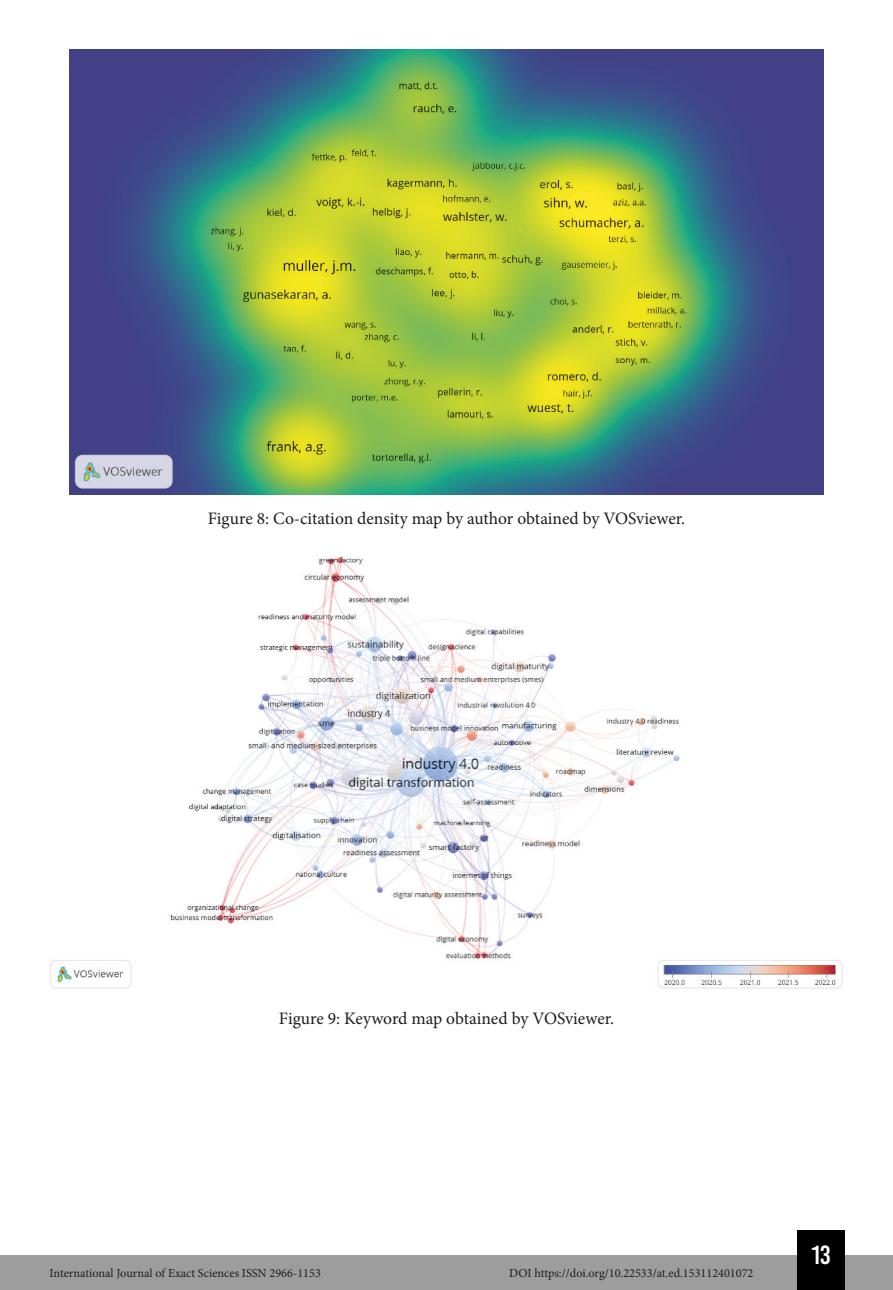
<style>
.page{position:relative;width:893px;height:1290px;background:#fff}
.page>*{position:absolute;margin:0;border:0;box-sizing:border-box;transform-origin:0 0}
.t1{font:26.25px "Bebas Kai";color:#fff}
.Info_Imagem{font:17.5px "Minion Pro";color:#1d1d1b}
.t2{font:12.25px "Minion Pro";color:#1d1d1b}
</style>
<div class="page">
<div style="left:0;top:1255px;width:893px;height:35px;background:#9d9d9d"></div>
<div style="left:797px;top:1230px;width:48px;height:60px;background:#000"></div>
<img style="left:70px;top:50px;width:753px;height:445px">
<img style="left:50px;top:557px;width:793px;height:432px">
<p class="Info_Imagem" style="left:208px;top:507px;width:479px">Figure 8: Co-citation density map by author obtained by VOSviewer.</p>
<p class="Info_Imagem" style="left:279px;top:1007px;width:337px">Figure 9: Keyword map obtained by VOSviewer.</p>
<p class="t2" style="left:50px;top:1265px;width:273px">International Journal of Exact Sciences ISSN 2966-1153</p>
<p class="t2" style="left:509px;top:1265px;width:246px">DOI https://doi.org/10.22533/at.ed.153112401072</p>
<h1 class="t1" style="left:811px;top:1241px;width:21px">13</h1>
</div>
